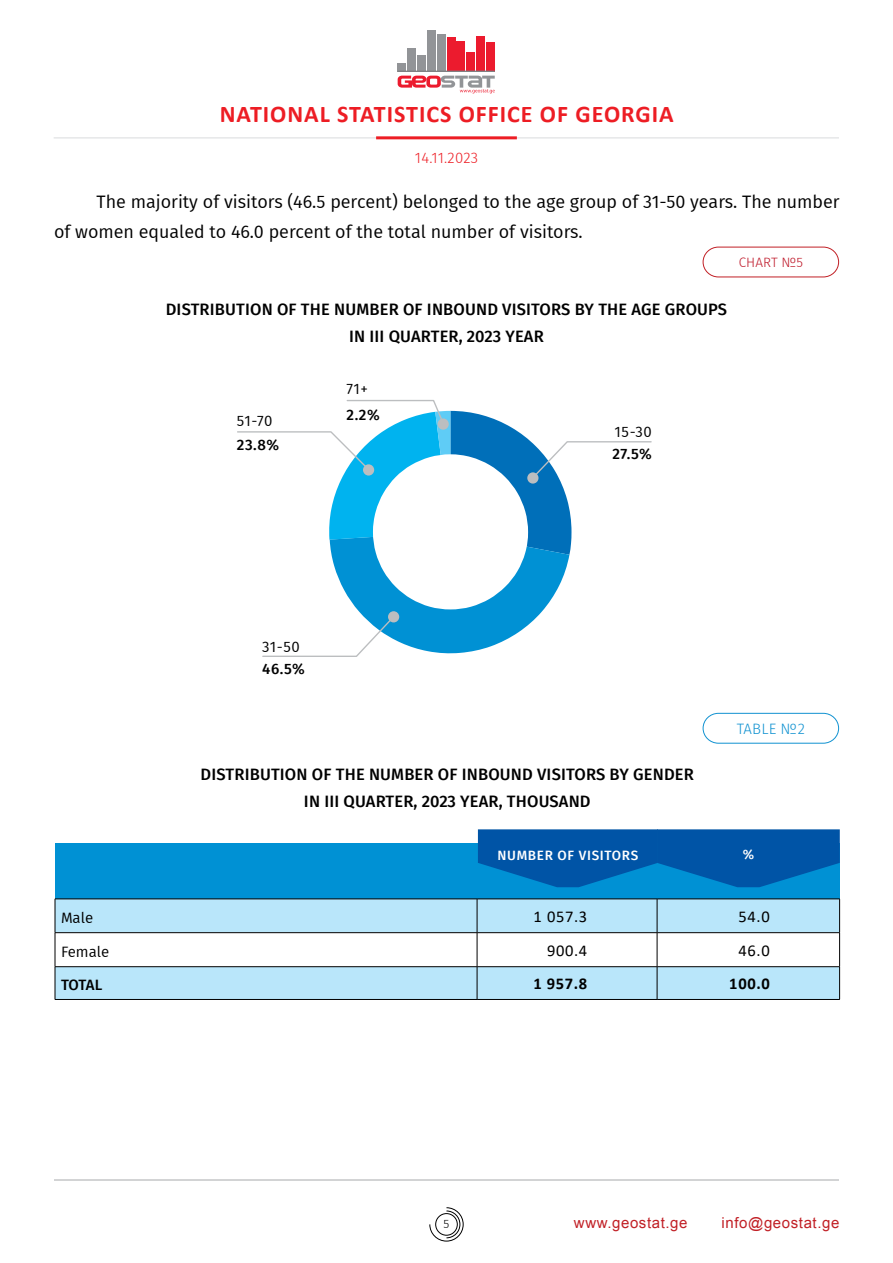
<style>
.page{position:relative;width:893px;height:1263px;background:#fff}
.page>*{position:absolute;margin:0;border:0;box-sizing:border-box;transform-origin:0 0}
.t1{font:339.45px "Chartwell Pies";color:#006fb9}
.t2{font:700 24px "Calibri";letter-spacing:.04em;color:#ed1d24}
.t3{font:18px/30px "Fira GO";color:#000}
.t4{font:500 16.5px/27px "Fira GO";letter-spacing:.01em;color:#000;text-align:center}
.t5{font:16.5px "Calibri";letter-spacing:.04em;color:#000}
.t6{font:700 16.5px "Calibri";letter-spacing:.04em;color:#000}
.t7{font:15px "BPG Ingiri Arial";letter-spacing:.04em;color:#c12026}
.t8{font:15px "Fira GO";color:#000}
.t9{font:500 15px "Fira GO";letter-spacing:.01em;color:#000}
.t10{font:300 15px "Fira GO";letter-spacing:.015em;color:#ed1d24}
.t11{font:300 15px "Fira GO";letter-spacing:.01em;color:#1192d1}
.t12{font:500 13.5px "Fira GO";letter-spacing:.05em;color:#fff}
.t13{font:300 13.5px "Fira GO";letter-spacing:.01em;color:#be1728}
.t14{font:300 12px "Fira GO";color:#000}
.s1{color:#0091d4}
.s2{color:#00b3ef}
.s3{color:#5fccf6}
.s4{color:#fff}
</style>
<div class="page">
<svg style="left:429px;top:1207px;width:35px;height:34px"></svg>
<hr style="left:54px;top:1179px;width:785px;height:1px;background:#a7a9ac">
<hr style="left:54px;top:137px;width:785px;height:2px;background:#e6e7e8">
<hr style="left:376px;top:136px;width:141px;height:3px;background:#ed1d24">
<div style="left:398px;top:63px;width:8px;height:9px;background:#929497"></div>
<div style="left:407px;top:48px;width:9px;height:24px;background:#929497"></div>
<div style="left:417px;top:55px;width:9px;height:17px;background:#929497"></div>
<div style="left:427px;top:30px;width:9px;height:42px;background:#929497"></div>
<div style="left:437px;top:34px;width:9px;height:38px;background:#929497"></div>
<div style="left:447px;top:37px;width:8px;height:35px;background:#ec1b2e"></div>
<div style="left:457px;top:42px;width:8px;height:30px;background:#ec1b2e"></div>
<div style="left:466px;top:52px;width:9px;height:20px;background:#ec1b2e"></div>
<div style="left:476px;top:36px;width:9px;height:36px;background:#ec1b2e"></div>
<div style="left:486px;top:42px;width:9px;height:30px;background:#ec1b2e"></div>
<hr style="left:398px;top:71px;width:97px;height:1px;background:#808184">
<svg style="left:398px;top:76px;width:97px;height:17px"></svg>
<svg style="left:536px;top:441px;width:116px;height:38px"></svg>
<svg style="left:262px;top:619px;width:133px;height:38px"></svg>
<div style="left:388px;top:611px;width:11px;height:11px;background:#bcbec0;border-radius:50%"></div>
<div style="left:527px;top:472px;width:11px;height:12px;background:#bcbec0;border-radius:50%"></div>
<div style="left:438px;top:418px;width:11px;height:12px;background:#bcbec0;border-radius:50%"></div>
<svg style="left:237px;top:400px;width:208px;height:71px"></svg>
<div style="left:363px;top:464px;width:11px;height:12px;background:#bcbec0;border-radius:50%"></div>
<div style="left:703px;top:247px;width:136px;height:30px;border:1px solid #c12026;border-radius:15px"></div>
<div style="left:55px;top:844px;width:603px;height:55px;background:#0091d4"></div>
<div style="left:657px;top:844px;width:183px;height:55px;background:#0091d4"></div>
<svg style="left:478px;top:829px;width:362px;height:58px"></svg>
<div style="left:56px;top:967px;width:783px;height:32px;background:#b9e6fa"></div>
<svg style="left:56px;top:900px;width:783px;height:66px"></svg>
<hr style="left:477px;top:899px;width:1px;height:33px;background:#000">
<hr style="left:477px;top:933px;width:1px;height:33px;background:#000">
<hr style="left:657px;top:899px;width:1px;height:33px;background:#000">
<hr style="left:839px;top:899px;width:1px;height:33px;background:#000">
<hr style="left:657px;top:933px;width:1px;height:33px;background:#000">
<hr style="left:839px;top:933px;width:1px;height:33px;background:#000">
<hr style="left:55px;top:899px;width:422px;height:1px;background:#000">
<hr style="left:55px;top:899px;width:1px;height:33px;background:#000">
<hr style="left:477px;top:899px;width:180px;height:1px;background:#000">
<hr style="left:657px;top:899px;width:183px;height:1px;background:#000">
<hr style="left:55px;top:932px;width:422px;height:1px;background:#000">
<hr style="left:55px;top:933px;width:1px;height:33px;background:#000">
<hr style="left:477px;top:932px;width:180px;height:1px;background:#000">
<hr style="left:657px;top:932px;width:183px;height:1px;background:#000">
<hr style="left:55px;top:966px;width:422px;height:1px;background:#000">
<hr style="left:55px;top:967px;width:1px;height:32px;background:#000">
<hr style="left:55px;top:999px;width:422px;height:1px;background:#000">
<hr style="left:477px;top:966px;width:180px;height:1px;background:#000">
<hr style="left:477px;top:967px;width:1px;height:32px;background:#000">
<hr style="left:477px;top:999px;width:180px;height:1px;background:#000">
<hr style="left:657px;top:966px;width:183px;height:1px;background:#000">
<hr style="left:657px;top:967px;width:1px;height:32px;background:#000">
<hr style="left:839px;top:967px;width:1px;height:32px;background:#000">
<hr style="left:657px;top:999px;width:183px;height:1px;background:#000">
<div style="left:703px;top:713px;width:136px;height:30px;border:1px solid #1192d1;border-radius:15px"></div>
<h2 class="t2" style="left:220px;top:97px;width:455px">NATIONAL STATISTICS OFFICE OF GEORGIA</h2>
<p class="t10" style="left:415px;top:149px;width:65px">14.11.2023</p>
<p class="t3" style="left:54px;top:187px;width:787px;text-indent:43px">The majority of visitors (46.5 percent) belonged to the age group of 31-50 years. The number of women equaled to 46.0 percent of the total number of visitors.</p>
<p class="t13" style="left:739px;top:254px;width:66px">CHART №5</p>
<p class="t4" style="left:166px;top:296px;width:563px">DISTRIBUTION OF THE NUMBER OF INBOUND VISITORS BY THE AGE GROUPS<br>IN III QUARTER, 2023 YEAR</p>
<p class="t8" style="left:237px;top:412px;width:37px">51-70</p>
<p class="t9" style="left:237px;top:436px;width:44px">23.8%</p>
<p class="t8" style="left:262px;top:638px;width:39px">31-50</p>
<p class="t9" style="left:262px;top:660px;width:44px">46.5%</p>
<p class="t8" style="left:347px;top:380px;width:23px">71+</p>
<h1 class="t1" style="left:313px;top:324px;width:537px">28<span class="s1">6</span><span class="s2">4</span><span class="s3">2</span><span class="s4">G</span></h1>
<p class="t9" style="left:347px;top:406px;width:35px">2.2%</p>
<p class="t8" style="left:615px;top:423px;width:39px">15-30</p>
<p class="t9" style="left:612px;top:445px;width:41px">27.5%</p>
<p class="t4" style="left:201px;top:760px;width:495px">DISTRIBUTION OF THE NUMBER OF INBOUND VISITORS BY GENDER<br>IN III QUARTER, 2023 YEAR, THOUSAND</p>
<p class="t11" style="left:737px;top:720px;width:70px">TABLE №2</p>
<p class="t12" style="left:497px;top:847px;width:142px">NUMBER OF VISITORS</p>
<p class="t12" style="left:743px;top:846px;width:13px">%</p>
<p class="t8" style="left:61px;top:909px;width:34px">Male</p>
<p class="t5" style="left:534px;top:905px;width:55px">1 057.3</p>
<p class="t5" style="left:739px;top:905px;width:33px">54.0</p>
<p class="t8" style="left:61px;top:943px;width:50px">Female</p>
<p class="t5" style="left:547px;top:939px;width:42px">900.4</p>
<p class="t5" style="left:739px;top:939px;width:33px">46.0</p>
<p class="t9" style="left:61px;top:976px;width:43px">TOTAL</p>
<p class="t6" style="left:533px;top:972px;width:55px">1 957.8</p>
<p class="t6" style="left:729px;top:972px;width:42px">100.0</p>
<p class="t14" style="left:444px;top:1217px;width:7px">5</p>
<p class="t7" style="left:574px;top:1213px;width:115px">www.geostat.ge</p>
<p class="t7" style="left:722px;top:1213px;width:119px">info@geostat.ge</p>
</div>
